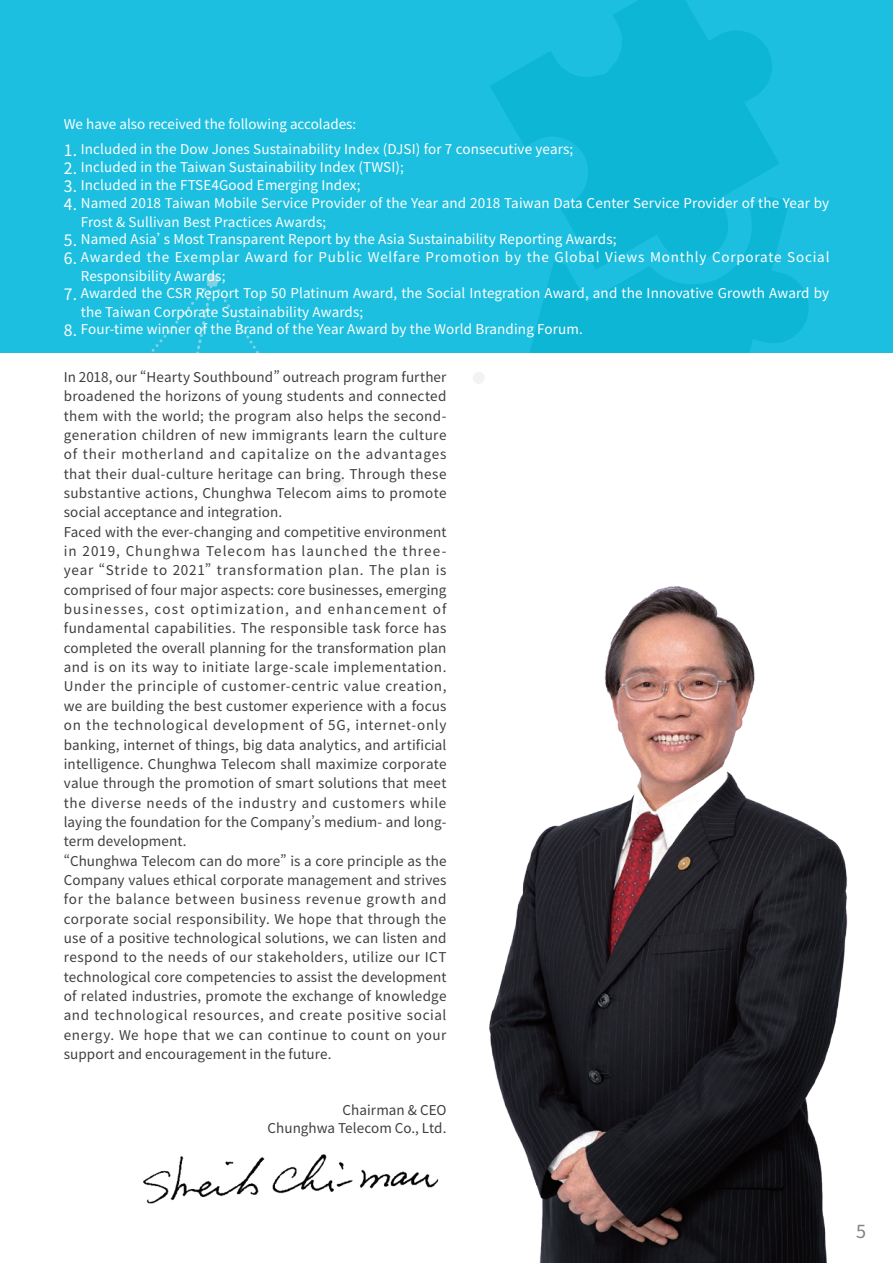
<style>
.page{position:relative;width:893px;height:1263px;background:#fff}
.page>*{position:absolute;margin:0;border:0;box-sizing:border-box;transform-origin:0 0}
.t1{font:18px "Noto Sans CJ Ktc";color:#808285}
.Black_Text10_5{font:13.5px/19.4px "Noto Sans CJ Ktc";letter-spacing:.005em;color:#3e3e3f;text-align:justify}
.Black_Text10_5-2{font:13.5px/19.2px "Noto Sans CJ Ktc";letter-spacing:.01em;color:#fff}
.Black_Text10_5-3{font:13.5px/19.2px "Noto Sans CJ Ktc";letter-spacing:.06em;color:#fff}
.s1{font-size:15.75px}
</style>
<div class="page">
<div style="left:0;top:0;width:893px;height:353px;background:#1cbfdf"></div>
<svg style="left:490px;top:0;width:289px;height:197px;fill:#0eb6d6"></svg>
<svg style="left:151px;top:197px;width:658px;height:156px"></svg>
<svg style="left:207px;top:274px;width:12px;height:12px"></svg>
<div style="left:332px;top:475px;width:12px;height:12px;background:#f2f3f4;border-radius:50%"></div>
<div style="left:473px;top:372px;width:12px;height:12px;background:#f2f3f4;border-radius:50%"></div>
<img style="left:489px;top:586px;width:359px;height:677px">
<img style="left:143px;top:1154px;width:296px;height:50px">
<p class="Black_Text10_5-2" style="left:64px;top:114px;width:294px">We have also received the following accolades:</p>
<p class="Black_Text10_5-2" style="left:64px;top:140px;width:511px"><span class="s1">1.</span> Included in the Dow Jones Sustainability Index (DJSI) for 7 consecutive years;</p>
<p class="Black_Text10_5-2" style="left:64px;top:158px;width:342px"><span class="s1">2.</span> Included in the Taiwan Sustainability Index (TWSI);</p>
<p class="Black_Text10_5-2" style="left:64px;top:176px;width:298px"><span class="s1">3.</span> Included in the FTSE4Good Emerging Index;</p>
<p class="Black_Text10_5-2" style="left:81px;top:194px;width:750px;text-indent:-17px"><span class="s1">4.</span> Named 2018 Taiwan Mobile Service Provider of the Year and 2018 Taiwan Data Center Service Provider of the Year by<br>Frost &amp; Sullivan Best Practices Awards;</p>
<p class="Black_Text10_5-2" style="left:64px;top:230px;width:554px"><span class="s1">5.</span> Named Asia’s Most Transparent Report by the Asia Sustainability Reporting Awards;</p>
<p class="Black_Text10_5-3" style="left:81px;top:248px;width:750px;text-indent:-17px"><span class="s1">6.</span> Awarded the Exemplar Award for Public Welfare Promotion by the Global Views Monthly Corporate Social<br>Responsibility Awards;</p>
<p class="Black_Text10_5-2" style="left:81px;top:284px;width:750px;text-indent:-17px"><span class="s1">7.</span> Awarded the CSR Report Top 50 Platinum Award, the Social Integration Award, and the Innovative Growth Award by the Taiwan Corporate Sustainability Awards;</p>
<p class="Black_Text10_5-2" style="left:64px;top:320px;width:521px"><span class="s1">8.</span> Four-time winner of the Brand of the Year Award by the World Branding Forum.</p>
<p class="Black_Text10_5" style="left:64px;top:367px;width:384px">In 2018, our “Hearty Southbound” outreach program further broadened the horizons of young students and connected them with the world; the program also helps the second&shy;generation children of new immigrants learn the culture of their motherland and capitalize on the advantages that their dual-culture heritage can bring. Through these substantive actions, Chunghwa Telecom aims to promote social acceptance and integration.</p>
<p class="Black_Text10_5" style="left:64px;top:522px;width:384px">Faced with the ever-changing and competitive environment in 2019, Chunghwa Telecom has launched the three&shy;year “Stride to 2021” transformation plan. The plan is comprised of four major aspects: core businesses, emerging businesses, cost optimization, and enhancement of fundamental capabilities. The responsible task force has completed the overall planning for the transformation plan and is on its way to initiate large-scale implementation.<br>Under the principle of customer-centric value creation, we are building the best customer experience with a focus on the technological development of 5G, internet-only banking, internet of things, big data analytics, and artificial intelligence. Chunghwa Telecom shall maximize corporate value through the promotion of smart solutions that meet the diverse needs of the industry and customers while laying the foundation for the Company’s medium- and long&shy;term development.</p>
<p class="Black_Text10_5" style="left:64px;top:851px;width:384px">“Chunghwa Telecom can do more” is a core principle as the Company values ethical corporate management and strives for the balance between business revenue growth and corporate social responsibility. We hope that through the use of a positive technological solutions, we can listen and respond to the needs of our stakeholders, utilize our ICT technological core competencies to assist the development of related industries, promote the exchange of knowledge and technological resources, and create positive social energy. We hope that we can continue to count on your support and encouragement in the future.</p>
<p class="Black_Text10_5" style="left:343px;top:1101px;width:105px">Chairman &amp; CEO</p>
<p class="Black_Text10_5" style="left:268px;top:1119px;width:180px">Chunghwa Telecom Co., Ltd.</p>
<h1 class="t1" style="left:856px;top:1221px;width:11px">5</h1>
</div>
